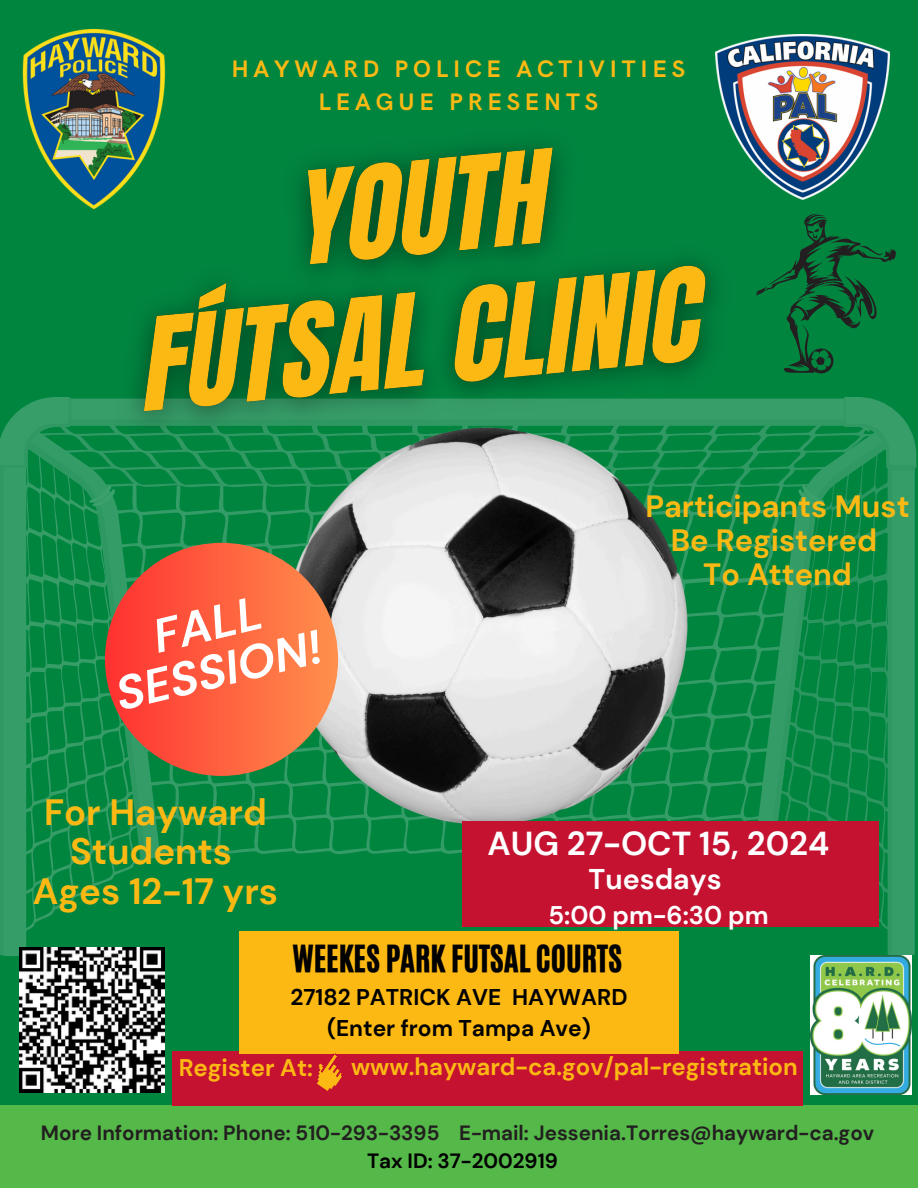
<style>
.page{position:relative;width:918px;height:1188px;background:#00853f}
.page>*{position:absolute;margin:0;border:0;box-sizing:border-box;transform-origin:0 0}
.t1{font:italic 700 47.25px/47.2px "DM Sans";color:#fff;text-align:center}
.t2{font:700 36.6px/39.3px "DM Sans";color:#fdb913;text-align:center}
.t3{font:700 33.15px "DM Sans";color:#fff}
.t4{font:31.5px "CA Generated";color:#000}
.t5{font:700 30.75px/33.8px "DM Sans";color:#fdb913;text-align:center}
.t6{font:700 28.5px "DM Sans";color:#fff}
.t7{font:700 25.5px "DM Sans";color:#fff}
.t8{font:700 24px "DM Sans";color:#fdb913}
.t9{font:700 24px/32.8px "HK Grotesk";letter-spacing:.2em;color:#fdb913;text-align:center}
.t10{font:700 22.8px "DM Sans";color:#000}
.t11{font:700 20.7px "DM Sans";color:#231f20}
.t12{font:700 20.7px "DM Sans";color:#000}
</style>
<div class="page">
<svg style="left:0;top:397px;width:916px;height:559px"></svg>
<img style="left:287px;top:467px;width:400px;height:358px">
<img style="left:9px;top:144px;width:751px;height:323px">
<div style="left:105px;top:543px;width:233px;height:233px;background:linear-gradient(to right,#fe3131,#ff904d);border-radius:50%"></div>
<div style="left:0;top:1105px;width:918px;height:83px;background:#54b948"></div>
<div style="left:172px;top:1051px;width:630px;height:54px;background:#c41230"></div>
<div style="left:462px;top:822px;width:417px;height:105px;background:#c41230"></div>
<div style="left:240px;top:931px;width:438px;height:122px;background:#fdb913"></div>
<svg style="left:307px;top:1053px;width:45px;height:38px"></svg>
<img style="left:15px;top:28px;width:157px;height:183px">
<img style="left:715px;top:34px;width:174px;height:166px">
<img style="left:19px;top:947px;width:145px;height:145px">
<svg style="left:756px;top:211px;width:140px;height:162px"></svg>
<img style="left:810px;top:956px;width:102px;height:138px">
<p class="t9" style="left:231px;top:53px;width:455px">HAYWARD POLICE ACTIVITIES<br>LEAGUE PRESENTS</p>
<h6 class="t1" style="left:100px;top:625px;width:212px;rotate:-13deg">FALL<br>SESSION!</h6>
<h2 class="t2" style="left:33px;top:793px;width:247px">For Hayward<br>Students<br>Ages 12-17 yrs</h2>
<p class="t5" style="left:645px;top:490px;width:266px">Participants Must<br>Be Registered<br>To Attend</p>
<p class="t3" style="left:488px;top:822px;width:343px">AUG 27-OCT 15, 2024</p>
<h4 class="t6" style="left:589px;top:861px;width:135px">Tuesdays</h4>
<h3 class="t7" style="left:548px;top:899px;width:222px">5:00 pm-6:30 pm</h3>
<p class="t4" style="left:292px;top:936px;width:331px">WEEKES PARK FUTSAL COURTS</p>
<p class="t10" style="left:290px;top:982px;width:339px">27182 PATRICK AVE HAYWARD</p>
<p class="t10" style="left:327px;top:1014px;width:265px">(Enter from Tampa Ave)</p>
<h5 class="t8" style="left:179px;top:1052px;width:136px">Register At:</h5>
<p class="t8" style="left:351px;top:1051px;width:448px">www.hayward-ca.gov/pal-registration</p>
<p class="t11" style="left:41px;top:1119px;width:835px">More Information: Phone: 510-293-3395 E-mail: Jessenia.Torres@hayward-ca.gov</p>
<p class="t12" style="left:367px;top:1147px;width:192px">Tax ID: 37-2002919</p>
</div>
